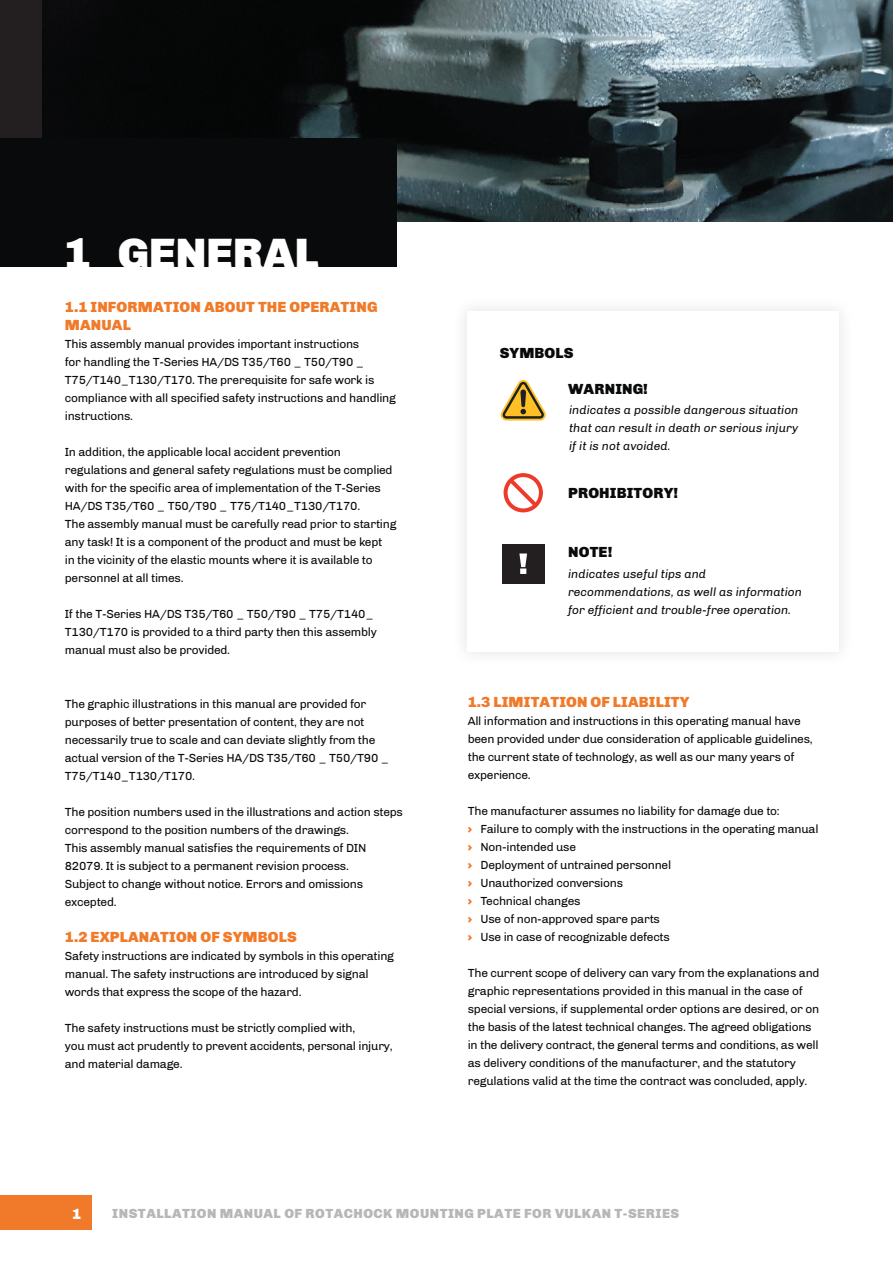
<style>
.page{position:relative;width:893px;height:1263px;background:#fff}
.page>*{position:absolute;margin:0;border:0;box-sizing:border-box;transform-origin:0 0}
.t1{font:900 45px "Chivo";letter-spacing:-.01em;color:#fff}
.t2{font:900 15px/18px "Chivo";letter-spacing:.01em;color:#f07a29}
.t3{font:900 15px "Chivo";letter-spacing:.01em;color:#080a0b}
.t4{font:900 15px "Chivo";color:#fff}
.t5{font:900 13.5px "Chivo";letter-spacing:.035em;color:#b8b7b8}
.t6{font:12px/18px "Chivo";letter-spacing:-.02em;color:#080a0b}
.t7{font:italic 12px/18px "Chivo";color:#080a0b;text-align:justify}
.s1{font-family:"Cera";font-weight:900;color:#f07a29}
</style>
<div class="page">
<div style="left:0;top:1195px;width:92px;height:35px;background:#f07a29"></div>
<div style="left:0;top:0;width:893px;height:221px;background:#231f20"></div>
<img style="left:43px;top:0;width:850px;height:221px">
<div style="left:0;top:138px;width:397px;height:129px;background:#080a0b"></div>
<div style="left:502px;top:544px;width:42px;height:39px;background:#231f20"></div>
<svg style="left:519px;top:553px;width:8px;height:21px"></svg>
<svg style="left:500px;top:380px;width:46px;height:41px"></svg>
<svg style="left:504px;top:473px;width:39px;height:39px"></svg>
<h1 class="t1" style="left:64px;top:227px;width:257px">1 GENERAL</h1>
<p class="t2" style="left:65px;top:298px;width:314px">1.1 INFORMATION ABOUT THE OPERATING<br>MANUAL</p>
<p class="t6" style="left:65px;top:335px;width:333px">This assembly manual provides important instructions<br>for handling the T-Series HA/DS T35/T60 _ T50/T90 _ T75/T140_T130/T170. The prerequisite for safe work is compliance with all specified safety instructions and handling instructions.</p>
<p class="t6" style="left:65px;top:443px;width:333px">In addition, the applicable local accident prevention regulations and general safety regulations must be complied with for the specific area of implementation of the T-Series HA/DS T35/T60 _ T50/T90 _ T75/T140_T130/T170.<br>The assembly manual must be carefully read prior to starting any task! It is a component of the product and must be kept<br>in the vicinity of the elastic mounts where it is available to personnel at all times.</p>
<p class="t6" style="left:65px;top:605px;width:314px">If the T-Series HA/DS T35/T60 _ T50/T90 _ T75/T140_<br>T130/T170 is provided to a third party then this assembly manual must also be provided.</p>
<p class="t6" style="left:65px;top:695px;width:326px">The graphic illustrations in this manual are provided for purposes of better presentation of content, they are not necessarily true to scale and can deviate slightly from the actual version of the T-Series HA/DS T35/T60 _ T50/T90 _ T75/T140_T130/T170.</p>
<p class="t6" style="left:65px;top:803px;width:340px">The position numbers used in the illustrations and action steps correspond to the position numbers of the drawings.<br>This assembly manual satisfies the requirements of DIN 82079. It is subject to a permanent revision process.<br>Subject to change without notice. Errors and omissions excepted.</p>
<p class="t2" style="left:65px;top:928px;width:233px">1.2 EXPLANATION OF SYMBOLS</p>
<p class="t6" style="left:65px;top:947px;width:331px">Safety instructions are indicated by symbols in this operating manual. The safety instructions are introduced by signal words that express the scope of the hazard.</p>
<p class="t6" style="left:65px;top:1019px;width:329px">The safety instructions must be strictly complied with,<br>you must act prudently to prevent accidents, personal injury, and material damage.</p>
<p class="t3" style="left:500px;top:344px;width:75px">SYMBOLS</p>
<p class="t3" style="left:568px;top:380px;width:81px">WARNING!</p>
<p class="t7" style="left:569px;top:401px;width:231px">indicates a possible dangerous situation that can result in death or serious injury if it is not avoided.</p>
<p class="t3" style="left:568px;top:484px;width:112px">PROHIBITORY!</p>
<p class="t3" style="left:568px;top:543px;width:46px">NOTE!</p>
<p class="t7" style="left:568px;top:564px;width:235px;text-align:left">indicates useful tips and recommendations, as well as information for efficient and trouble-free operation.</p>
<p class="t2" style="left:468px;top:693px;width:223px">1.3 LIMITATION OF LIABILITY</p>
<p class="t6" style="left:468px;top:712px;width:346px">All information and instructions in this operating manual have been provided under due consideration of applicable guidelines, the current state of technology, as well as our many years of experience.</p>
<p class="t6" style="left:468px;top:802px;width:352px">The manufacturer assumes no liability for damage due to:<br><span class="s1">›</span> Failure to comply with the instructions in the operating manual <span class="s1">›</span> Non-intended use<br><span class="s1">›</span> Deployment of untrained personnel<br><span class="s1">›</span> Unauthorized conversions<br><span class="s1">›</span> Technical changes<br><span class="s1">›</span> Use of non-approved spare parts<br><span class="s1">›</span> Use in case of recognizable defects</p>
<p class="t6" style="left:468px;top:964px;width:353px">The current scope of delivery can vary from the explanations and graphic representations provided in this manual in the case of special versions, if supplemental order options are desired, or on the basis of the latest technical changes. The agreed obligations in the delivery contract, the general terms and conditions, as well as delivery conditions of the manufacturer, and the statutory regulations valid at the time the contract was concluded, apply.</p>
<p class="t4" style="left:72px;top:1205px;width:11px">1</p>
<p class="t5" style="left:112px;top:1205px;width:568px">INSTALLATION MANUAL OF ROTACHOCK MOUNTING PLATE FOR VULKAN T-SERIES</p>
</div>
